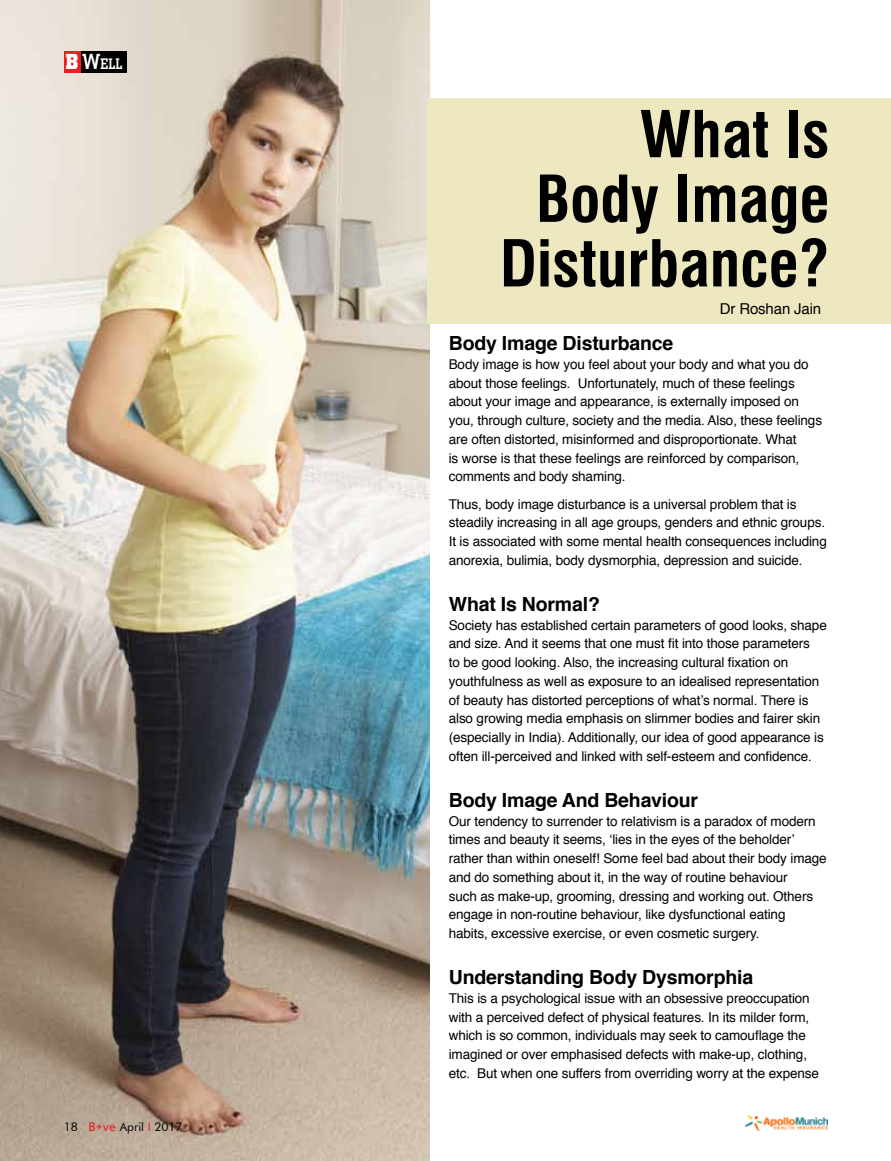
<style>
.page{position:relative;width:891px;height:1161px;background:#fff}
.page>*{position:absolute;margin:0;border:0;box-sizing:border-box;transform-origin:0 0}
.t1{font:700 condensed 62.85px/64.7px "Swiss 721 BT";color:#000;text-align:right}
.t2{font:700 19.5px "Helvetica";letter-spacing:-.01em;color:#000}
.t3{font:500 15.75px "City D";color:#fff}
.t4{font:15px "Helvetica";letter-spacing:-.01em;color:#000}
.t5{font:13.5px/18.8px "Helvetica";letter-spacing:-.01em;color:#000}
.t6{font:12px "Futura BT";color:#000}
.s1{font-weight:700;font-size:22.5px}
.s2{font-size:22.5px}
.s3{font-family:"Aller";color:#ed1d24}
.s4{color:#ed1d24}
</style>
<div class="page">
<img style="left:0;top:0;width:430px;height:1161px">
<div style="left:428px;top:99px;width:463px;height:225px;background:#eee8c1"></div>
<div style="left:64px;top:51px;width:62px;height:21px;background:#000"></div>
<div style="left:64px;top:51px;width:16px;height:21px;background:#ed1d24"></div>
<img style="left:745px;top:1115px;width:82px;height:16px">
<p class="t3" style="left:66px;top:54px;width:59px"><span class="s1">B</span> <span class="s2">W</span>ell</p>
<p class="t6" style="left:64px;top:1120px;width:120px">18 <span class="s3">B+ve</span> April <span class="s4">I</span> 2017</p>
<h1 class="t1" style="left:500px;top:102px;width:331px">What Is<br>Body Image<br>Disturbance?</h1>
<p class="t4" style="left:720px;top:302px;width:103px">Dr Roshan Jain</p>
<h2 class="t2" style="left:449px;top:335px;width:226px">Body Image disturbance</h2>
<p class="t5" style="left:449px;top:356px;width:375px">Body image is how you feel about your body and what you do about those feelings. Unfortunately, much of these feelings about your image and appearance, is externally imposed on you, through culture, society and the media. Also, these feelings are often distorted, misinformed and disproportionate. What<br>is worse is that these feelings are reinforced by comparison, comments and body shaming.</p>
<p class="t5" style="left:449px;top:496px;width:380px">Thus, body image disturbance is a universal problem that is steadily increasing in all age groups, genders and ethnic groups.<br>It is associated with some mental health consequences including anorexia, bulimia, body dysmorphia, depression and suicide.</p>
<h2 class="t2" style="left:449px;top:596px;width:153px">What Is normal?</h2>
<p class="t5" style="left:449px;top:617px;width:380px">Society has established certain parameters of good looks, shape and size. And it seems that one must fit into those parameters<br>to be good looking. Also, the increasing cultural fixation on youthfulness as well as exposure to an idealised representation of beauty has distorted perceptions of what’s normal. There is also growing media emphasis on slimmer bodies and fairer skin (especially in India). Additionally, our idea of good appearance is often ill-perceived and linked with self-esteem and confidence.</p>
<h2 class="t2" style="left:449px;top:792px;width:251px">Body Image And Behaviour</h2>
<p class="t5" style="left:449px;top:813px;width:379px">Our tendency to surrender to relativism is a paradox of modern times and beauty it seems, ‘lies in the eyes of the beholder’ rather than within oneself! Some feel bad about their body image and do something about it, in the way of routine behaviour<br>such as make-up, grooming, dressing and working out. Others engage in non-routine behaviour, like dysfunctional eating habits, excessive exercise, or even cosmetic surgery.</p>
<h2 class="t2" style="left:449px;top:969px;width:306px">understanding Body dysmorphia</h2>
<p class="t5" style="left:449px;top:990px;width:372px">This is a psychological issue with an obsessive preoccupation with a perceived defect of physical features. In its milder form, which is so common, individuals may seek to camouflage the imagined or over emphasised defects with make-up, clothing, etc. But when one suffers from overriding worry at the expense</p>
</div>
